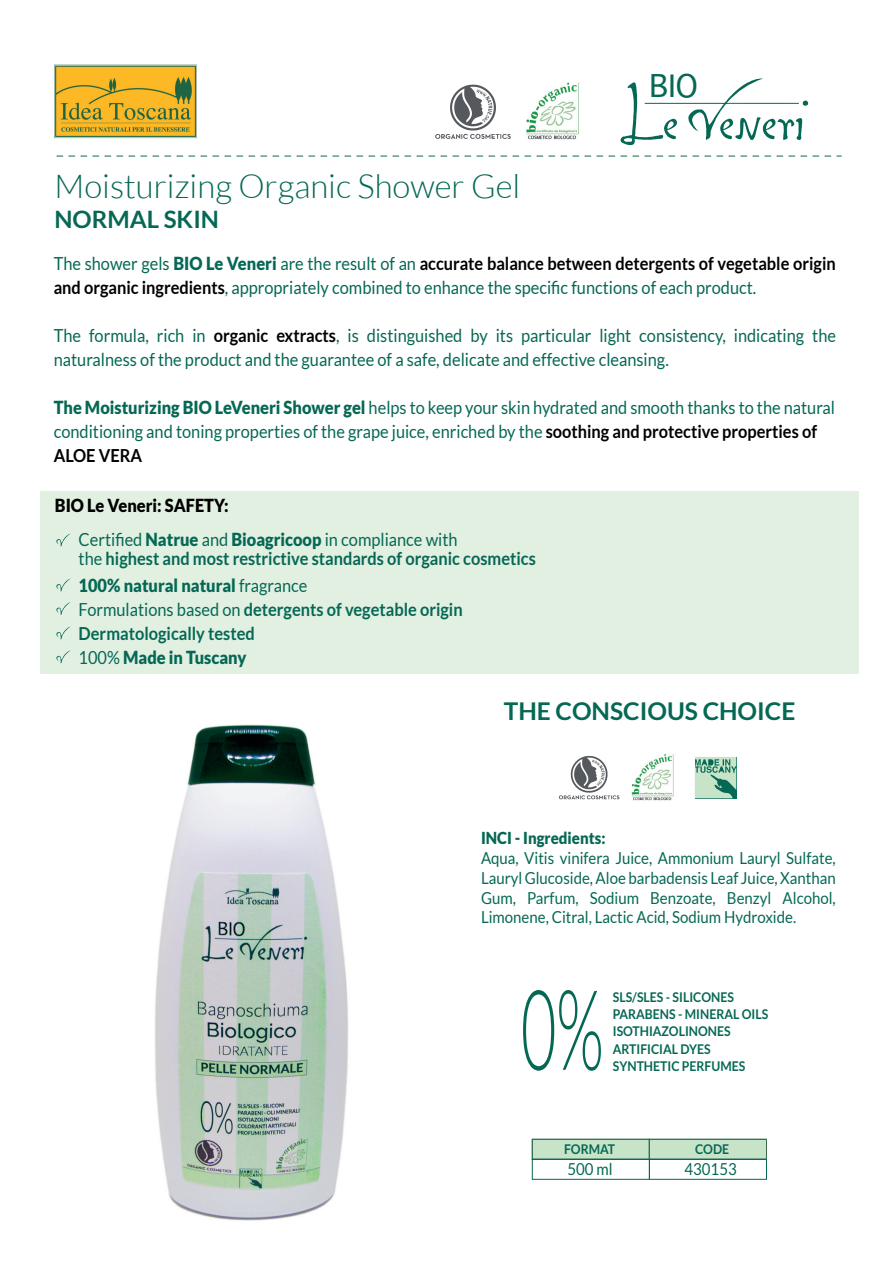
<style>
.page{position:relative;width:893px;height:1263px;background:#fff}
.page>*{position:absolute;margin:0;border:0;box-sizing:border-box;transform-origin:0 0}
.t1{font:300 111.6px "Lato";color:#056854;scale:.55 1}
.t2{font:300 33px "Lato";color:#056854}
.t3{font:30px "Sathu";color:#056854}
.t4{font:700 24.45px "Lato";color:#056854}
.t5{font:700 24px "Lato";color:#056854}
.t6{font:18px/24px "Lato";color:#056854;scale:.91 1}
.t7{font:700 18px/24px "Lato";color:#056854;scale:.91 1}
.t8{font:16.5px/19.8px "Lato";color:#056854;text-align:justify;scale:.91 1}
.t9{font:900 16.5px "Lato";color:#056854;scale:.91 1}
.t10{font:700 13.5px/17.2px "Lato";color:#056854;scale:.91 1}
.s1{font-weight:900}
.s2{font-weight:700;color:#000001}
.s3{font-weight:900;color:#000001}
.s4{font-weight:400}
</style>
<div class="page">
<div style="left:40px;top:491px;width:818px;height:183px;background:#e2f0e2"></div>
<img style="left:155px;top:724px;width:193px;height:497px">
<svg style="left:57px;top:156px;width:784px;height:1px"></svg>
<div style="left:532px;top:1139px;width:118px;height:20px;background:#c7e4c9"></div>
<div style="left:532px;top:1139px;width:118px;height:21px;border:1px solid #3a6d4e"></div>
<div style="left:649px;top:1139px;width:118px;height:20px;background:#c7e4c9"></div>
<div style="left:649px;top:1139px;width:118px;height:21px;border:1px solid #3a6d4e"></div>
<div style="left:532px;top:1159px;width:118px;height:20px;border:1px solid #056854"></div>
<div style="left:649px;top:1159px;width:118px;height:20px;border:1px solid #056854"></div>
<svg style="left:621px;top:78px;width:187px;height:67px"></svg>
<img style="left:526px;top:82px;width:53px;height:58px">
<svg style="left:435px;top:85px;width:76px;height:54px"></svg>
<img style="left:631px;top:754px;width:43px;height:47px">
<svg style="left:559px;top:756px;width:60px;height:43px"></svg>
<svg style="left:56px;top:534px;width:14px;height:12px"></svg>
<svg style="left:56px;top:579px;width:14px;height:12px"></svg>
<svg style="left:56px;top:602px;width:15px;height:13px"></svg>
<svg style="left:56px;top:627px;width:14px;height:12px"></svg>
<svg style="left:56px;top:650px;width:15px;height:13px"></svg>
<img style="left:54px;top:65px;width:143px;height:74px">
<svg style="left:695px;top:757px;width:41px;height:41px;background:#90c0a7"></svg>
<h2 class="t2" style="left:54px;top:168px;width:468px">Moisturizing Organic Shower Gel</h2>
<h3 class="t5" style="left:54px;top:205px;width:166px">NORMAL SKIN</h3>
<h3 class="t3" style="left:649px;top:61px;width:50px">BIO</h3>
<p class="t6" style="left:54px;top:252px;width:861px">The shower gels <span class="s1">BIO Le Veneri</span> are the result of an <span class="s2">accurate balance between detergents of vegetable origin and organic ingredients</span>, appropriately combined to enhance the specific functions of each product.</p>
<p class="t6" style="left:54px;top:324px;width:861px">The formula, rich in <span class="s2">organic extracts</span>, is distinguished by its particular light consistency, indicating the naturalness of the product and the guarantee of a safe, delicate and effective cleansing.</p>
<p class="t6" style="left:54px;top:396px;width:860px"><span class="s1">The Moisturizing BIO LeVeneri Shower gel</span> helps to keep your skin hydrated and smooth thanks to the natural conditioning and toning properties of the grape juice, enriched by the <span class="s2">soothing and protective properties of<br>ALOE VERA</span></p>
<p class="t6" style="left:79px;top:488px;width:418px;line-height:33.9px;text-indent:-24px"><span class="s3">BIO Le Veneri: SAFETY:<br></span>Certified <span class="s1">Natrue</span> and <span class="s1">Bioagricoop</span> in compliance with</p>
<p class="t7" style="left:79px;top:545px;width:504px;line-height:27px"><span class="s4">the</span> highest and most restrictive standards of organic cosmetics<br><span class="s1">100% natural natural</span> <span class="s4">fragrance</span></p>
<p class="t7" style="left:79px;top:597px;width:423px"><span class="s4">Formulations based on</span> detergents of vegetable origin<br>Dermatologically tested<br><span class="s4">100%</span> <span class="s1">Made in Tuscany</span></p>
<h3 class="t4" style="left:504px;top:697px;width:293px">THE CONSCIOUS CHOICE</h3>
<p class="t9" style="left:481px;top:828px;width:138px">INCI - Ingredients:</p>
<p class="t8" style="left:481px;top:848px;width:391px">Aqua, Vitis vinifera Juice, Ammonium Lauryl Sulfate, Lauryl Glucoside, Aloe barbadensis Leaf Juice, Xanthan Gum, Parfum, Sodium Benzoate, Benzyl Alcohol, Limonene, Citral, Lactic Acid, Sodium Hydroxide.</p>
<h1 class="t1" style="left:521px;top:970px;width:152px">0%</h1>
<p class="t10" style="left:613px;top:988px;width:172px">SLS/SLES - SILICONES<br>PARABENS - MINERAL OILS<br>ISOTHIAZOLINONES<br>ARTIFICIAL DYES<br>SYNTHETIC PERFUMES</p>
<p class="t10" style="left:564px;top:1140px;width:58px">FORMAT</p>
<p class="t10" style="left:695px;top:1140px;width:39px">CODE</p>
<p class="t8" style="left:567px;top:1159px;width:51px">500 ml</p>
<p class="t8" style="left:684px;top:1159px;width:59px">430153</p>
</div>
